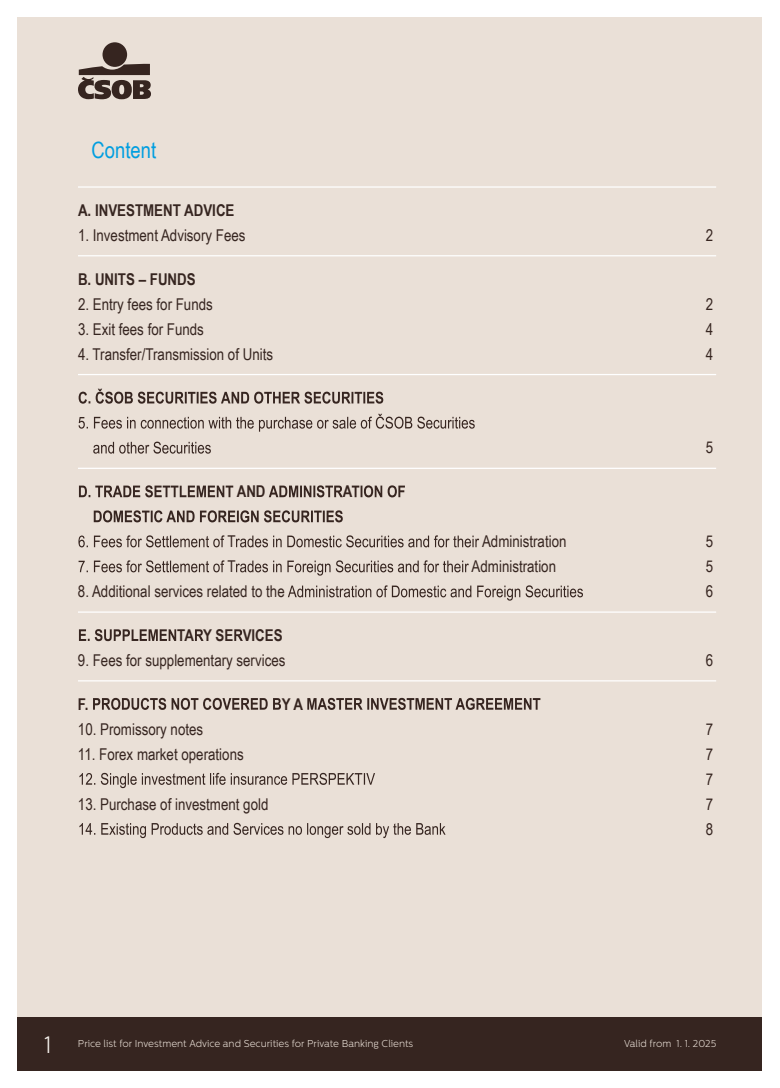
<style>
.page{position:relative;width:780px;height:1088px;background:#fff}
.page>*{position:absolute;margin:0;border:0;box-sizing:border-box;transform-origin:0 0}
.t1{font:300 23.75px "Centrale Sans";color:#f5f0eb}
.t2{font:22.5px "Arial Narrow";color:#009ee0}
.t3{font:16.25px/25px "Arial Narrow";color:#362520}
.t4{font:700 16.25px "Arial Narrow";color:#362520}
.t5{font:300 10px "Centrale Sans";color:#eae0d7}
</style>
<div class="page">
<div style="left:18px;top:18px;width:744px;height:1052px;background:#eae0d7"></div>
<div style="left:18px;top:1017px;width:744px;height:53px;background:#362520"></div>
<div style="left:102px;top:42px;width:25px;height:25px;background:#362520;border-radius:50%"></div>
<svg style="left:78px;top:64px;width:73px;height:35px"></svg>
<hr style="left:78px;top:186px;width:638px;height:2px;background:#fff">
<hr style="left:78px;top:255px;width:638px;height:1px;background:#fff">
<hr style="left:78px;top:374px;width:638px;height:1px;background:#fff">
<hr style="left:78px;top:468px;width:638px;height:1px;background:#fff">
<hr style="left:78px;top:611px;width:638px;height:2px;background:#fff">
<hr style="left:78px;top:680px;width:638px;height:1px;background:#fff">
<svg style="left:79px;top:389px;width:304px;height:15px"></svg>
<svg style="left:78px;top:414px;width:396px;height:18px"></svg>
<svg style="left:93px;top:442px;width:118px;height:12px"></svg>
<svg style="left:79px;top:485px;width:154px;height:12px"></svg>
<svg style="left:269px;top:485px;width:74px;height:12px"></svg>
<svg style="left:352px;top:485px;width:53px;height:12px"></svg>
<svg style="left:94px;top:510px;width:249px;height:12px"></svg>
<svg style="left:78px;top:535px;width:146px;height:12px"></svg>
<svg style="left:236px;top:535px;width:243px;height:12px"></svg>
<svg style="left:79px;top:560px;width:145px;height:12px"></svg>
<svg style="left:236px;top:560px;width:233px;height:16px"></svg>
<svg style="left:288px;top:585px;width:295px;height:16px"></svg>
<svg style="left:79px;top:629px;width:97px;height:12px"></svg>
<svg style="left:195px;top:629px;width:8px;height:12px"></svg>
<svg style="left:234px;top:629px;width:9px;height:12px"></svg>
<svg style="left:93px;top:698px;width:188px;height:12px"></svg>
<svg style="left:307px;top:698px;width:233px;height:12px"></svg>
<svg style="left:79px;top:773px;width:296px;height:15px"></svg>
<svg style="left:79px;top:823px;width:366px;height:15px"></svg>
<h2 class="t2" style="left:92px;top:134px;width:66px">Content</h2>
<p class="t4" style="left:78px;top:198px;width:158px">A. INVESTMENT ADVICE</p>
<p class="t3" style="left:78px;top:222px;width:169px">1. Investment Advisory Fees</p>
<p class="t3" style="left:706px;top:222px;width:9px">2</p>
<p class="t4" style="left:78px;top:267px;width:119px">B. UNITS – FUNDS</p>
<p class="t3" style="left:78px;top:291px;width:136px">2. Entry fees for Funds</p>
<p class="t3" style="left:706px;top:291px;width:9px">2</p>
<p class="t3" style="left:78px;top:316px;width:127px">3. Exit fees for Funds</p>
<p class="t3" style="left:706px;top:316px;width:9px">4</p>
<p class="t3" style="left:78px;top:341px;width:197px">4. Transfer/Transmission of Units</p>
<p class="t3" style="left:706px;top:341px;width:9px">4</p>
<p class="t4" style="left:237px;top:479px;width:30px">AND</p>
<p class="t4" style="left:343px;top:479px;width:11px">A</p>
<p class="t3" style="left:706px;top:435px;width:9px">5</p>
<p class="t3" style="left:227px;top:528px;width:10px">T</p>
<p class="t3" style="left:482px;top:528px;width:86px">Administration</p>
<p class="t3" style="left:706px;top:528px;width:9px">5</p>
<p class="t3" style="left:227px;top:553px;width:10px">T</p>
<p class="t3" style="left:471px;top:553px;width:86px">Administration</p>
<p class="t3" style="left:706px;top:553px;width:9px">5</p>
<p class="t3" style="left:78px;top:578px;width:208px">8. Additional services related to the</p>
<p class="t3" style="left:706px;top:578px;width:9px">6</p>
<p class="t4" style="left:177px;top:623px;width:107px">TA Y SE VICES</p>
<p class="t3" style="left:78px;top:647px;width:209px">9. Fees for supplementary services</p>
<p class="t3" style="left:706px;top:647px;width:9px">6</p>
<p class="t4" style="left:78px;top:692px;width:12px">F.</p>
<p class="t4" style="left:282px;top:692px;width:23px">Y A</p>
<p class="t3" style="left:78px;top:716px;width:127px">10. Promissory notes</p>
<p class="t3" style="left:706px;top:716px;width:9px">7</p>
<p class="t3" style="left:78px;top:741px;width:167px">11. Forex market operations</p>
<p class="t3" style="left:706px;top:741px;width:9px">7<br>7</p>
<p class="t3" style="left:78px;top:791px;width:192px">13. Purchase of investment gold</p>
<p class="t3" style="left:706px;top:791px;width:9px">7<br>8</p>
<h1 class="t1" style="left:44px;top:1031px;width:9px">1</h1>
<p class="t5" style="left:78px;top:1038px;width:337px">Price list for Investment Advice and Securities for Private Banking Clients</p>
<p class="t5" style="left:624px;top:1038px;width:94px">Valid from 1. 1. 2025</p>
</div>
